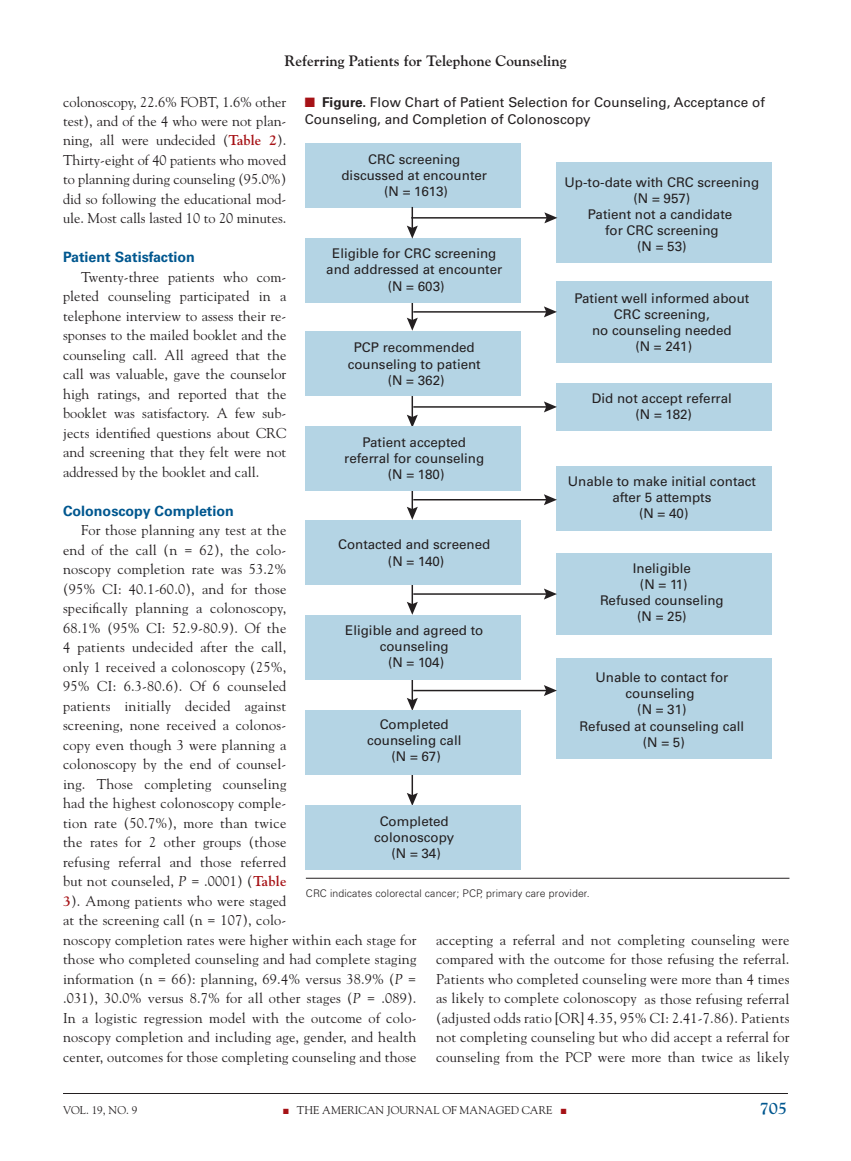
<style>
.page{position:relative;width:851px;height:1161px;background:#fff}
.page>*{position:absolute;margin:0;border:0;box-sizing:border-box;transform-origin:0 0}
.t1{font:700 16.5px "Goudy";color:#00578f}
.t2{font:700 15px "Goudy";color:#231f20}
.t3{font:14.25px/19.5px "Goudy";letter-spacing:.015em;color:#231f20;text-align:justify}
.t4{font:700 14.25px "Univers";color:#00578f}
.t5{font:13.5px/16.5px "Univers";letter-spacing:.005em;color:#231f20}
.t6{font:13.35px/16px "Univers";color:#231f20;text-align:center}
.t7{font:11.25px "Goudy";color:#231f20}
.t8{font:300 10.5px "Univers";letter-spacing:.01em;color:#231f20}
.t9{font:7.5px "Zapf Dingbats";color:#a61216}
.s1{font-weight:700;color:#a61216}
.s2{font-style:italic}
.s3{color:#a61216}
.s4{font-weight:700}
</style>
<div class="page">
<hr style="left:63px;top:1093px;width:725px;height:1px;background:#231f20">
<hr style="left:411px;top:299px;width:2px;height:23px;background:#231f20">
<svg style="left:407px;top:318px;width:11px;height:13px"></svg>
<hr style="left:411px;top:396px;width:2px;height:23px;background:#231f20">
<svg style="left:407px;top:415px;width:11px;height:11px"></svg>
<hr style="left:411px;top:488px;width:2px;height:23px;background:#231f20">
<svg style="left:407px;top:507px;width:11px;height:13px"></svg>
<hr style="left:411px;top:583px;width:2px;height:23px;background:#231f20">
<svg style="left:407px;top:602px;width:11px;height:13px"></svg>
<hr style="left:411px;top:679px;width:2px;height:23px;background:#231f20">
<svg style="left:407px;top:698px;width:11px;height:12px"></svg>
<hr style="left:411px;top:774px;width:2px;height:23px;background:#231f20">
<svg style="left:407px;top:793px;width:11px;height:12px"></svg>
<div style="left:305px;top:143px;width:215px;height:64px;background:#b4d4e4"></div>
<div style="left:556px;top:162px;width:216px;height:101px;background:#b4d4e4"></div>
<div style="left:556px;top:658px;width:216px;height:101px;background:#b4d4e4"></div>
<div style="left:556px;top:282px;width:216px;height:81px;background:#b4d4e4"></div>
<div style="left:556px;top:554px;width:216px;height:81px;background:#b4d4e4"></div>
<div style="left:556px;top:383px;width:216px;height:48px;background:#b4d4e4"></div>
<div style="left:556px;top:466px;width:216px;height:64px;background:#b4d4e4"></div>
<div style="left:305px;top:238px;width:215px;height:64px;background:#b4d4e4"></div>
<div style="left:305px;top:331px;width:215px;height:65px;background:#b4d4e4"></div>
<div style="left:305px;top:426px;width:215px;height:65px;background:#b4d4e4"></div>
<div style="left:305px;top:520px;width:215px;height:65px;background:#b4d4e4"></div>
<div style="left:305px;top:615px;width:215px;height:65px;background:#b4d4e4"></div>
<div style="left:305px;top:710px;width:215px;height:65px;background:#b4d4e4"></div>
<div style="left:305px;top:805px;width:215px;height:65px;background:#b4d4e4"></div>
<hr style="left:411px;top:207px;width:2px;height:23px;background:#231f20">
<svg style="left:407px;top:226px;width:11px;height:13px"></svg>
<hr style="left:411px;top:217px;width:137px;height:2px;background:#231f20">
<svg style="left:544px;top:212px;width:13px;height:11px"></svg>
<hr style="left:413px;top:311px;width:135px;height:2px;background:#231f20">
<svg style="left:544px;top:306px;width:13px;height:11px"></svg>
<hr style="left:413px;top:406px;width:135px;height:2px;background:#231f20">
<svg style="left:544px;top:401px;width:13px;height:11px"></svg>
<hr style="left:413px;top:499px;width:135px;height:1px;background:#231f20">
<svg style="left:544px;top:494px;width:13px;height:11px"></svg>
<hr style="left:413px;top:593px;width:135px;height:2px;background:#231f20">
<svg style="left:544px;top:589px;width:13px;height:11px"></svg>
<hr style="left:413px;top:690px;width:135px;height:1px;background:#231f20">
<svg style="left:544px;top:685px;width:13px;height:11px"></svg>
<hr style="left:306px;top:878px;width:483px;height:1px;background:#231f20">
<p class="t2" style="left:284px;top:51px;width:283px">Referring Patients for Telephone Counseling</p>
<p class="t3" style="left:63px;top:92px;width:225px">colonoscopy, 22.6% FOBT, 1.6% other test), and of the 4 who were not plan&shy;ning, all were undecided (<span class="s1">Table 2</span>).<br>Thirty-eight of 40 patients who moved to planning during counseling (95.0%) did so following the educational mod&shy;ule. Most calls lasted 10 to 20 minutes.</p>
<p class="t4" style="left:63px;top:249px;width:133px">Patient Satisfaction</p>
<p class="t3" style="left:63px;top:267px;width:225px;text-indent:18px">Twenty-three patients who com&shy;pleted counseling participated in a telephone interview to assess their re&shy;sponses to the mailed booklet and the counseling call. All agreed that the call was valuable, gave the counselor high ratings, and reported that the booklet was satisfactory. A few sub&shy;jects identified questions about CRC and screening that they felt were not addressed by the booklet and call.</p>
<p class="t4" style="left:63px;top:503px;width:172px">Colonoscopy Completion</p>
<p class="t3" style="left:63px;top:521px;width:355px;text-align:left;text-indent:18px">For those planning any test at the<br>end of the call (n = 62), the colo-<br>noscopy completion rate was 53.2%<br>(95% CI: 40.1-60.0), and for those<br>specifically planning a colonoscopy,<br>68.1% (95% CI: 52.9-80.9). Of the<br>4 patients undecided after the call,<br>only 1 received a colonoscopy (25%,<br>95% CI: 6.3-80.6). Of 6 counseled<br>patients initially decided against<br>screening, none received a colonos-<br>copy even though 3 were planning a<br>colonoscopy by the end of counsel-<br>ing. Those completing counseling<br>had the highest colonoscopy comple-<br>tion rate (50.7%), more than twice<br>the rates for 2 other groups (those<br>refusing referral and those referred<br>but not counseled, <span class="s2">P</span> = .0001) (<span class="s1">Table<br>3</span>). Among patients who were staged<br>at the screening call (n = 107), colo-<br>noscopy completion rates were higher within each stage for those who completed counseling and had complete staging information (n = 66): planning, 69.4% versus 38.9% (<span class="s2">P</span> = .031), 30.0% versus 8.7% for all other stages (<span class="s2">P</span> = .089).<br>In a logistic regression model with the outcome of colo&shy;noscopy completion and including age, gender, and health center, outcomes for those completing counseling and those</p>
<p class="t5" style="left:305px;top:94px;width:461px"><span class="s3">■</span> <span class="s4">Figure.</span> Flow Chart of Patient Selection for Counseling, Acceptance of<br>Counseling, and Completion of Colonoscopy</p>
<p class="t6" style="left:341px;top:152px;width:147px">CRC screening discussed at encounter (N = 1613)</p>
<p class="t6" style="left:564px;top:174px;width:196px">Up-to-date with CRC screening (N = 957)<br>Patient not a candidate<br>for CRC screening<br>(N = 53)</p>
<p class="t6" style="left:326px;top:246px;width:178px">Eligible for CRC screening and addressed at encounter (N = 603)</p>
<p class="t6" style="left:574px;top:290px;width:176px">Patient well informed about<br>CRC screening,<br>no counseling needed<br>(N = 241)</p>
<p class="t6" style="left:348px;top:340px;width:134px">PCP recommended counseling to patient (N = 362)</p>
<p class="t6" style="left:592px;top:390px;width:142px">Did not accept referral (N = 182)</p>
<p class="t6" style="left:344px;top:434px;width:142px">Patient accepted referral for counseling (N = 180)</p>
<p class="t6" style="left:567px;top:474px;width:190px">Unable to make initial contact after 5 attempts<br>(N = 40)</p>
<p class="t6" style="left:338px;top:537px;width:154px">Contacted and screened (N = 140)</p>
<p class="t6" style="left:600px;top:560px;width:125px">Ineligible<br>(N = 11)<br>Refused counseling (N = 25)</p>
<p class="t6" style="left:345px;top:622px;width:140px">Eligible and agreed to counseling<br>(N = 104)</p>
<p class="t6" style="left:579px;top:670px;width:166px">Unable to contact for counseling<br>(N = 31)<br>Refused at counseling call (N = 5)</p>
<p class="t6" style="left:367px;top:716px;width:96px">Completed counseling call (N = 67)</p>
<p class="t6" style="left:374px;top:813px;width:82px">Completed colonoscopy (N = 34)</p>
<p class="t8" style="left:306px;top:887px;width:285px">CRC indicates colorectal cancer; PCP, primary care provider.</p>
<p class="t3" style="left:436px;top:930px;width:355px">accepting a referral and not completing counseling were compared with the outcome for those refusing the referral.<br>Patients who completed counseling were more than 4 times as likely to complete colonoscopy as those refusing referral (adjusted odds ratio [OR] 4.35, 95% CI: 2.41-7.86). Patients not completing counseling but who did accept a referral for counseling from the PCP were more than twice as likely</p>
<p class="t7" style="left:63px;top:1103px;width:76px">VOL. 19, NO. 9</p>
<p class="t7" style="left:283px;top:1103px;width:57px"><span class="s3">■</span> THE AMER</p>
<p class="t7" style="left:355px;top:1103px;width:192px">ICAN JOURNAL OF MANAGED CARE</p>
<p class="t9" style="left:560px;top:1108px;width:7px">■</p>
<p class="t1" style="left:759px;top:1098px;width:29px">705</p>
</div>
